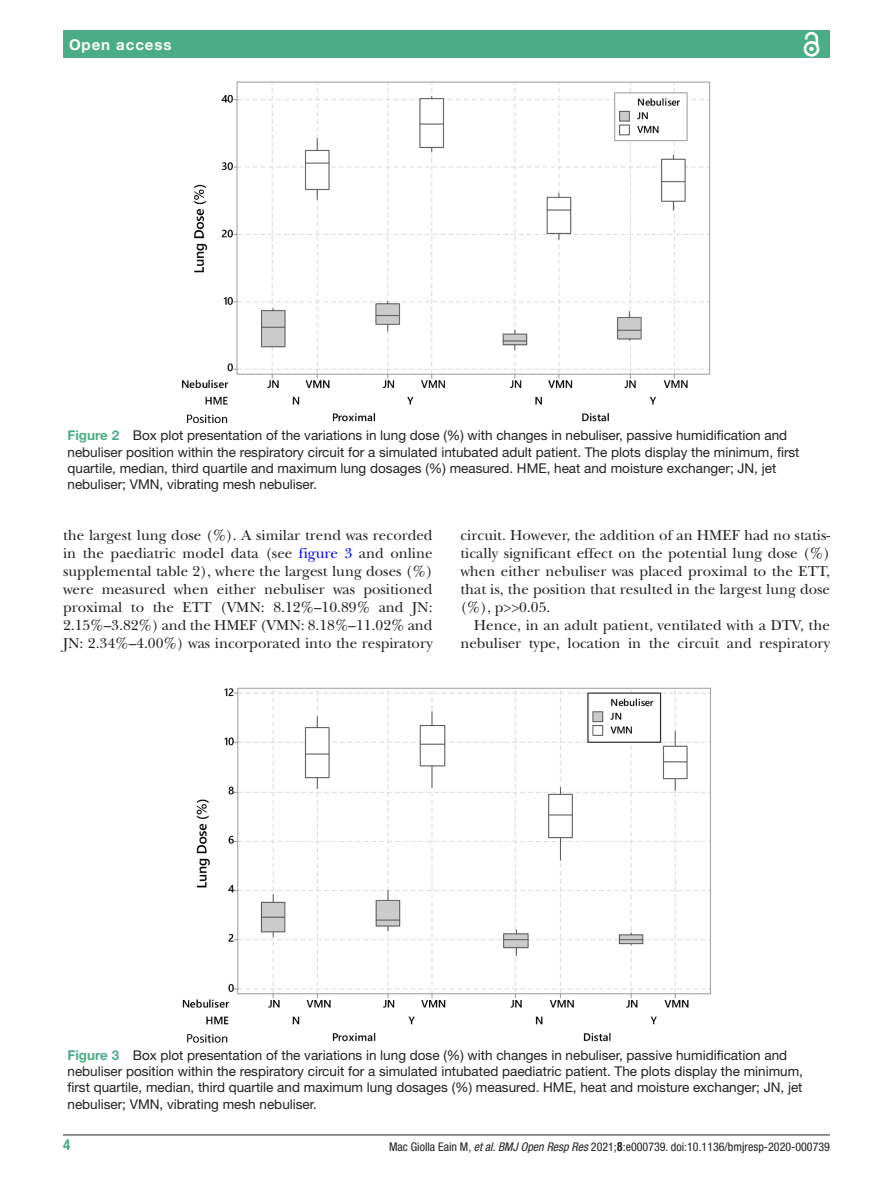
<style>
.page{position:relative;width:893px;height:1191px;background:#fff}
.page>*{position:absolute;margin:0;border:0;box-sizing:border-box;transform-origin:0 0}
.t1{font:15px/18px "New Baskerville";color:#231f20;text-align:justify}
.t2{font:700 15px "Helvetica Neue LT Std";letter-spacing:.065em;color:#fff}
.t3{font:700 condensed 15px "Helvetica Neue LT Std";color:#4bad87}
.t4{font:13.5px/16.2px "Helvetica Neue LT Std";color:#231f20}
.t5{font:condensed 12px "Helvetica Neue LT Std";color:#231f20}
.s1{font-weight:700;color:#4bad87}
.s2{color:#00f}
.s3{font-style:italic}
.s4{font-family:"Helvetica";font-weight:700}
</style>
<div class="page">
<hr style="left:63px;top:1134px;width:767px;height:1px;background:#231f20">
<div style="left:63px;top:31px;width:767px;height:27px;background:#4bad87"></div>
<svg style="left:803px;top:31px;width:17px;height:26px"></svg>
<img style="left:183px;top:688px;width:527px;height:354px">
<img style="left:183px;top:81px;width:527px;height:342px">
<p class="t2" style="left:69px;top:35px;width:104px">Open access</p>
<p class="t4" style="left:68px;top:427px;width:733px"><span class="s1">Figure 2</span> Box plot presentation of the variations in lung dose (%) with changes in nebuliser, passive humidification and nebuliser position within the respiratory circuit for a simulated intubated adult patient. The plots display the minimum, first quartile, median, third quartile and maximum lung dosages (%) measured. HME, heat and moisture exchanger; JN, jet nebuliser; VMN, vibrating mesh nebuliser.</p>
<p class="t1" style="left:63px;top:526px;width:371px">the largest lung dose (%). A similar trend was recorded in the paediatric model data (see <span class="s2">figure 3</span> and online supplemental table 2), where the largest lung doses (%) were measured when either nebuliser was positioned proximal to the ETT (VMN: 8.12%–10.89% and JN:<br>2.15%–3.82%) and the HMEF (VMN: 8.18%–11.02% and JN: 2.34%–4.00%) was incorporated into the respiratory</p>
<p class="t1" style="left:460px;top:526px;width:371px">circuit. However, the addition of an HMEF had no statis&shy;tically significant effect on the potential lung dose (%) when either nebuliser was placed proximal to the ETT, that is, the position that resulted in the largest lung dose (%), p&gt;&gt;0.05.</p>
<p class="t1" style="left:460px;top:616px;width:371px;text-align:right">Hence, in an adult patient, ventilated with a DTV, the nebuliser type, location in the circuit and respiratory</p>
<p class="t4" style="left:68px;top:1047px;width:737px"><span class="s1">Figure 3</span> Box plot presentation of the variations in lung dose (%) with changes in nebuliser, passive humidification and nebuliser position within the respiratory circuit for a simulated intubated paediatric patient. The plots display the minimum, first quartile, median, third quartile and maximum lung dosages (%) measured. HME, heat and moisture exchanger; JN, jet nebuliser; VMN, vibrating mesh nebuliser.</p>
<p class="t3" style="left:63px;top:1135px;width:9px">4</p>
<p class="t5" style="left:389px;top:1139px;width:442px">Mac Giolla Eain M, <span class="s3">et al</span>. <span class="s3">BMJ Open Resp Res</span> 2021;<span class="s4">8</span>:e000739. doi:10.1136/bmjresp-2020-000739</p>
</div>
